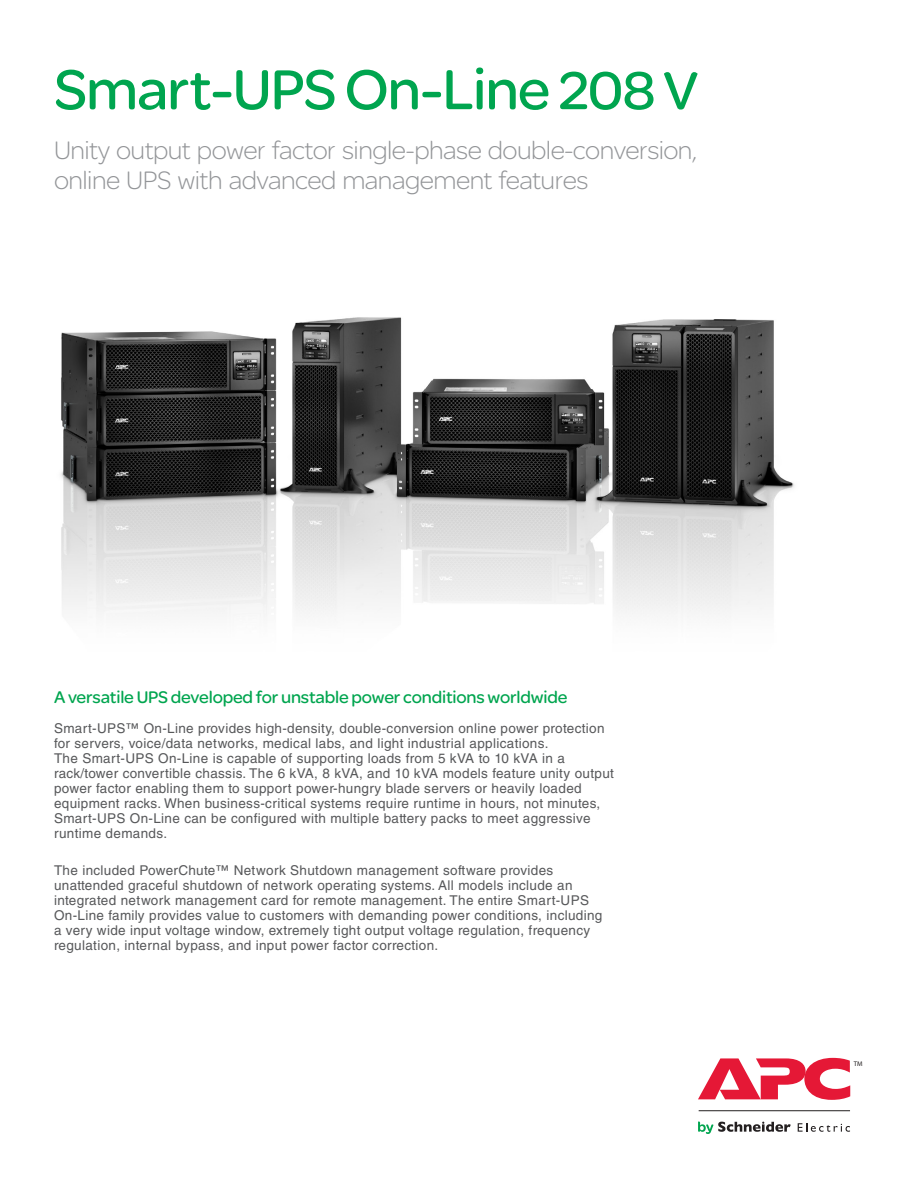
<style>
.page{position:relative;width:918px;height:1188px;background:#fff}
.page>*{position:absolute;margin:0;border:0;box-sizing:border-box;transform-origin:0 0}
.Product_Heading{font:60px "SE Optimist";letter-spacing:-.02em;color:#00a54f}
.Short_Positioning_St{font:300 27px/30px "SE Optimist";letter-spacing:-.02em;color:#939598}
.Intro_Subhead{font:18px "SE Optimist";letter-spacing:-.01em;color:#00a54f}
.Intro_Subhead-2{font:13.5px/15px "Helvetica LT Std";letter-spacing:.025em;color:#57585a}
.t1{font:6.75px "Myriad";color:#231f20}
.s1{font-size:57px}
</style>
<div class="page">
<img style="left:61px;top:317px;width:734px;height:297px">
<svg style="left:698px;top:1122px;width:93px;height:12px"></svg>
<svg style="left:798px;top:1123px;width:52px;height:9px"></svg>
<hr style="left:699px;top:1110px;width:151px;height:1px;background:#231f20">
<svg style="left:698px;top:1058px;width:152px;height:42px"></svg>
<p class="Product_Heading" style="left:54px;top:48px;width:646px">Smart-UPS On-Line <span class="s1">208 V</span></p>
<p class="Short_Positioning_St" style="left:54px;top:135px;width:645px">Unity output power factor single-phase double-conversion, online UPS with advanced management features</p>
<p class="Intro_Subhead" style="left:54px;top:685px;width:515px">A versatile UPS developed for unstable power conditions worldwide</p>
<p class="Intro_Subhead-2" style="left:54px;top:721px;width:561px">Smart-UPS™ On-Line provides high-density, double-conversion online power protection for servers, voice/data networks, medical labs, and light industrial applications.<br>The Smart‑UPS On-Line is capable of supporting loads from 5 kVA to 10 kVA in a rack/tower convertible chassis. The 6 kVA, 8 kVA, and 10 kVA models feature unity output power factor enabling them to support power-hungry blade servers or heavily loaded equipment racks. When business-critical systems require runtime in hours, not minutes, Smart-UPS On-Line can be configured with multiple battery packs to meet aggressive runtime demands.</p>
<p class="Intro_Subhead-2" style="left:54px;top:863px;width:550px">The included PowerChute™ Network Shutdown management software provides unattended graceful shutdown of network operating systems. All models include an integrated network management card for remote management. The entire Smart-UPS On-Line family provides value to customers with demanding power conditions, including a very wide input voltage window, extremely tight output voltage regulation, frequency regulation, internal bypass, and input power factor correction.</p>
<p class="t1" style="left:854px;top:1061px;width:10px">TM</p>
</div>
